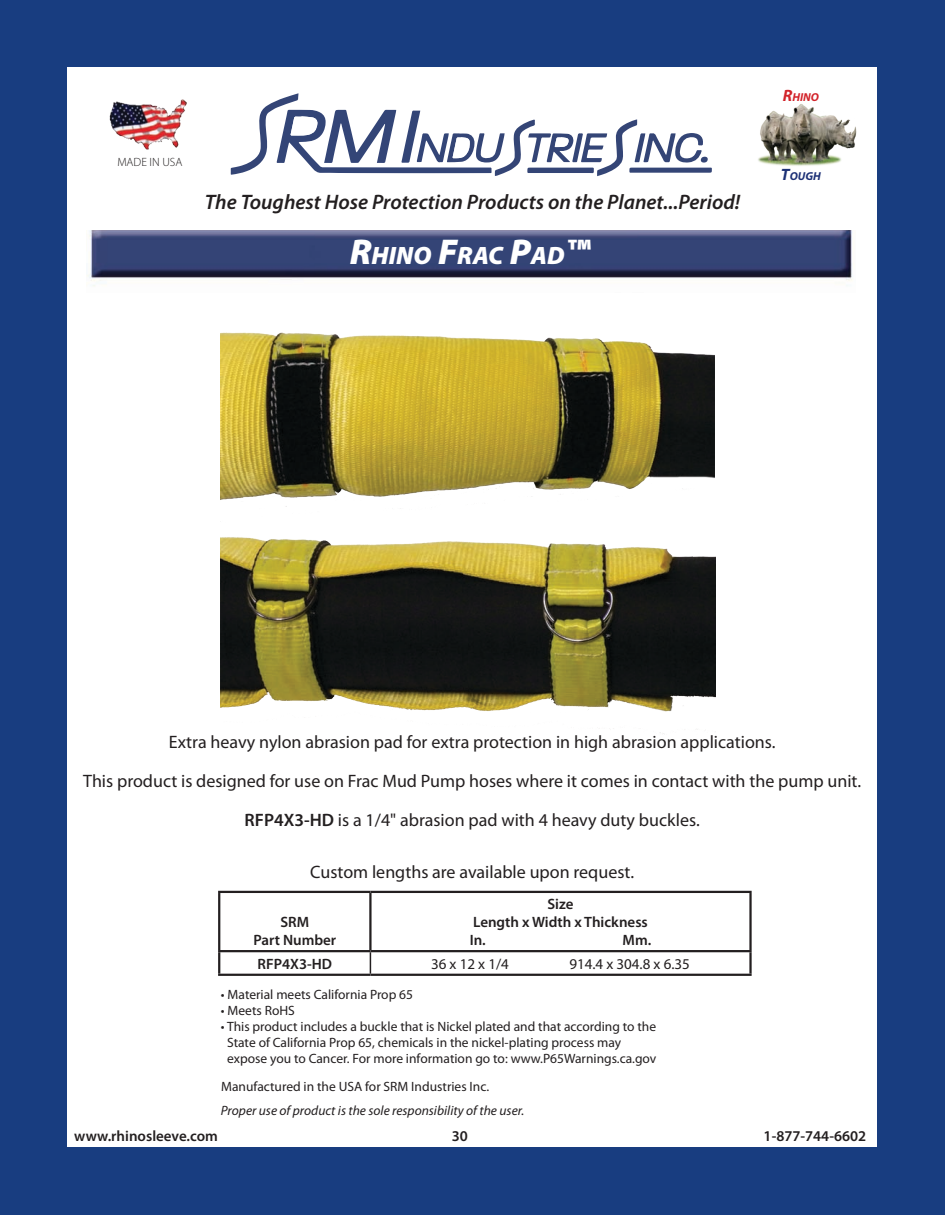
<style>
.page{position:relative;width:945px;height:1215px;background:#183d80}
.page>*{position:absolute;margin:0;border:0;box-sizing:border-box;transform-origin:0 0}
.t1{font:italic 900 25.2px "Myriad Pro";color:#fff}
.t2{font:italic 600 21px "Myriad Pro";color:#231f20}
.t3{font:18px/39px "Myriad Pro";color:#231f20;text-align:center}
.t4{font:600 15px/18px "Myriad Pro";color:#231f20;text-align:center}
.t5{font:15px "Myriad Pro";color:#231f20}
.t6{font:13.5px/16.2px "Myriad Pro";color:#231f20}
.t7{font:italic 13.5px "Myriad Pro";color:#231f20}
.t8{font:300 12px "Myriad Pro";color:#231f20}
.t9{font:italic 700 11.55px "Myriad Pro";color:#1d3176}
.t10{font:italic 700 11.55px "Myriad Pro";color:#d2232a}
.s1{font-size:36px}
.s2{font-size:16.5px}
.s3{font-weight:600}
</style>
<div class="page">
<div style="left:68px;top:68px;width:810px;height:1080px;background:#fff"></div>
<img style="left:109px;top:99px;width:78px;height:51px">
<svg style="left:231px;top:93px;width:481px;height:83px"></svg>
<img style="left:87px;top:230px;width:765px;height:56px">
<img style="left:758px;top:104px;width:99px;height:62px">
<hr style="left:218px;top:952px;width:2px;height:22px;background:#231f20">
<hr style="left:749px;top:952px;width:3px;height:22px;background:#231f20">
<hr style="left:218px;top:974px;width:152px;height:2px;background:#231f20">
<hr style="left:370px;top:974px;width:382px;height:2px;background:#231f20">
<svg style="left:370px;top:952px;width:1px;height:22px"></svg>
<hr style="left:218px;top:891px;width:152px;height:2px;background:#231f20">
<hr style="left:218px;top:893px;width:2px;height:57px;background:#231f20">
<hr style="left:370px;top:891px;width:382px;height:2px;background:#231f20">
<hr style="left:369px;top:893px;width:3px;height:57px;background:#231f20">
<hr style="left:749px;top:893px;width:3px;height:57px;background:#231f20">
<hr style="left:218px;top:950px;width:152px;height:2px;background:#231f20">
<hr style="left:370px;top:950px;width:382px;height:2px;background:#231f20">
<img style="left:221px;top:537px;width:494px;height:197px">
<img style="left:221px;top:332px;width:494px;height:175px">
<p class="t8" style="left:117px;top:155px;width:67px">MADE IN USA</p>
<h2 class="t2" style="left:205px;top:191px;width:537px">The Toughest Hose Protection Products on the Planet...Period!</h2>
<h1 class="t1" style="left:350px;top:239px;width:242px"><span class="s1">R</span>HINO <span class="s1">F</span>RAC <span class="s1">P</span>AD<span class="s1">™</span></h1>
<p class="t10" style="left:783px;top:89px;width:38px"><span class="s2">R</span>HINO</p>
<p class="t9" style="left:781px;top:169px;width:41px"><span class="s2">T</span>OUGH</p>
<p class="t3" style="left:83px;top:723px;width:780px">Extra heavy nylon abrasion pad for extra protection in high abrasion applications.<br>This product is designed for use on Frac Mud Pump hoses where it comes in contact with the pump unit.<br><span class="s3">RFP4X3-HD</span> is a 1/4" abrasion pad with 4 heavy duty buckles.</p>
<h3 class="t3" style="left:310px;top:853px;width:325px">Custom lengths are available upon request.</h3>
<p class="t4" style="left:253px;top:913px;width:84px">SRM<br>Part Number</p>
<p class="t4" style="left:470px;top:895px;width:180px;text-align:left;text-indent:78px">Size<br>Length x Width x Thickness<br>In.</p>
<p class="t4" style="left:622px;top:931px;width:30px">Mm.</p>
<p class="t4" style="left:258px;top:954px;width:76px">RFP4X3-HD</p>
<p class="t5" style="left:431px;top:956px;width:79px">36 x 12 x 1/4</p>
<p class="t5" style="left:569px;top:956px;width:122px">914.4 x 304.8 x 6.35</p>
<p class="t6" style="left:221px;top:986px;width:194px">• Material meets California Prop 65</p>
<p class="t6" style="left:221px;top:1002px;width:75px">• Meets RoHS</p>
<p class="t6" style="left:227px;top:1019px;width:431px;text-indent:-6px">• This product includes a buckle that is Nickel plated and that according to the<br>State of California Prop 65, chemicals in the nickel-plating process may expose you to Cancer. For more information go to: www.P65Warnings.ca.gov</p>
<p class="t7" style="left:221px;top:1103px;width:305px">Proper use of product is the sole responsibility of the user.</p>
<p class="t6" style="left:221px;top:1079px;width:270px">Manufactured in the USA for SRM Industries Inc.</p>
<p class="t4" style="left:74px;top:1127px;width:145px">www.rhinosleeve.com</p>
<p class="t4" style="left:452px;top:1127px;width:18px">30</p>
<p class="t4" style="left:764px;top:1127px;width:104px">1-877-744-6602</p>
</div>
